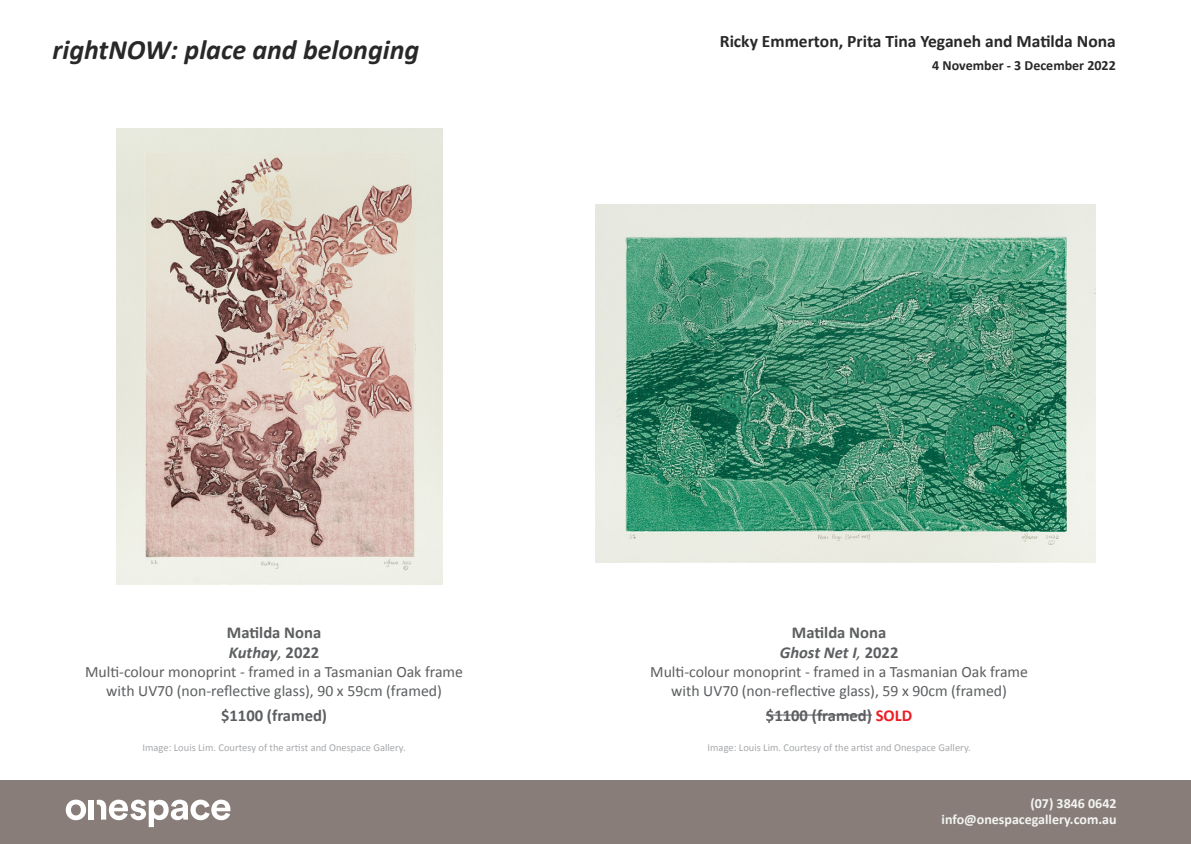
<style>
.page{position:relative;width:1191px;height:844px;background:#fff}
.page>*{position:absolute;margin:0;border:0;box-sizing:border-box;transform-origin:0 0}
.t1{font:italic 700 28px "Calibri";color:#292829}
.t2{font:700 17.5px "Calibri";color:#292829}
.t3{font:700 16.62px/19.9px "Calibri";color:#5c5e60}
.t4{font:15.75px/18.9px "Calibri";color:#5c5e60;text-align:center}
.t5{font:700 14px/16.8px "Calibri";color:#f3f4f4;text-align:right}
.t6{font:700 14px "Calibri";color:#292829}
.t7{font:10.5px "Calibri";color:#a7a9ac}
.s1{font-style:italic}
.s2{font-weight:400;font-style:italic}
.s3{color:#ed1d24}
</style>
<div class="page">
<img style="left:116px;top:128px;width:326px;height:456px">
<img style="left:595px;top:204px;width:500px;height:358px">
<hr style="left:766px;top:714px;width:106px;height:1px;background:#5c5e60">
<div style="left:0;top:780px;width:1191px;height:63px;background:#887d78"></div>
<svg style="left:66px;top:799px;width:20px;height:21px"></svg>
<div style="left:89px;top:800px;width:5px;height:19px;background:#fff"></div>
<svg style="left:97px;top:799px;width:133px;height:27px"></svg>
<h1 class="t1" style="left:53px;top:30px;width:368px">rightNOW: place and belonging</h1>
<p class="t2" style="left:720px;top:29px;width:397px">Ricky Emmerton, Prita Tina Yeganeh and Matilda Nona</p>
<p class="t6" style="left:932px;top:56px;width:185px">4 November - 3 December 2022</p>
<p class="t3" style="left:227px;top:622px;width:96px">Matilda Nona<br><span class="s1">Kuthay</span><span class="s2">,</span> 2022</p>
<p class="t4" style="left:85px;top:662px;width:379px">Multi-colour monoprint - framed in a Tasmanian Oak frame with UV70 (non-reflective glass), 90 x 59cm (framed)</p>
<p class="t3" style="left:221px;top:704px;width:108px">$1100 (framed)</p>
<p class="t7" style="left:142px;top:739px;width:265px">Image: Louis Lim. Courtesy of the artist and Onespace Gallery.</p>
<p class="t3" style="left:780px;top:622px;width:120px;text-align:center">Matilda Nona<br><span class="s1">Ghost Net I</span><span class="s2">,</span> 2022</p>
<p class="t4" style="left:650px;top:662px;width:379px">Multi-colour monoprint - framed in a Tasmanian Oak frame with UV70 (non-reflective glass), 59 x 90cm (framed)</p>
<p class="t3" style="left:766px;top:704px;width:148px">$1100 (framed) <span class="s3">SOLD</span></p>
<p class="t7" style="left:707px;top:739px;width:265px">Image: Louis Lim. Courtesy of the artist and Onespace Gallery.</p>
<p class="t5" style="left:941px;top:793px;width:176px">(07) 3846 0642 info@onespacegallery.com.au</p>
</div>
